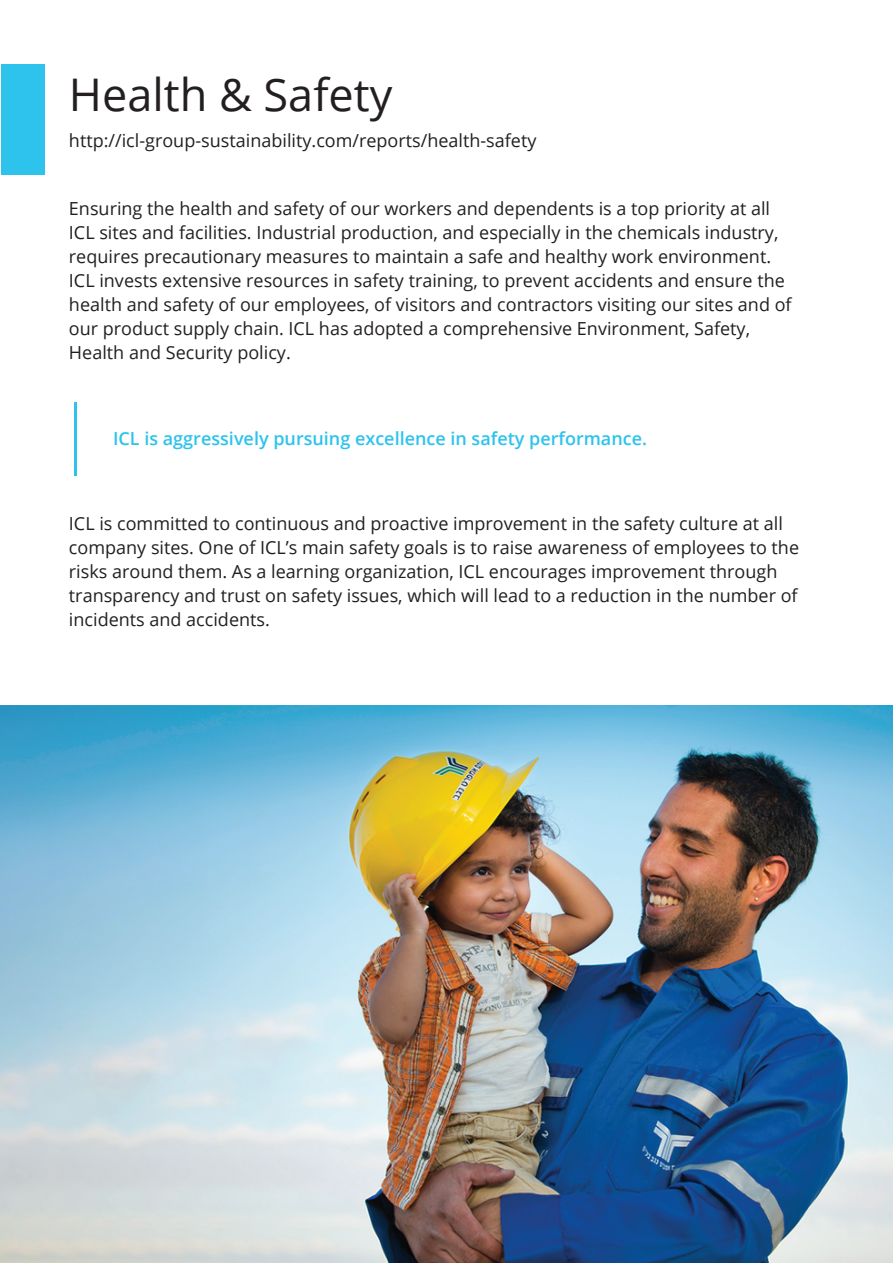
<style>
.page{position:relative;width:893px;height:1263px;background:#fff}
.page>*{position:absolute;margin:0;border:0;box-sizing:border-box;transform-origin:0 0}
.t1{font:45px "Open Sans";color:#231f20}
.t2{font:18px/24px "Open Sans";color:#231f20}
.t3{font:600 18px "Open Sans";color:#2dc3ec}
</style>
<div class="page">
<img style="left:0;top:705px;width:893px;height:558px">
<div style="left:1px;top:64px;width:44px;height:111px;background:#2dc3ec"></div>
<hr style="left:74px;top:402px;width:2px;height:74px;background:#2dc3ec">
<h1 class="t1" style="left:69px;top:64px;width:325px">Health &amp; Safety</h1>
<p class="t2" style="left:69px;top:128px;width:469px">http://icl-group-sustainability.com/reports/health-safety</p>
<p class="t2" style="left:69px;top:196px;width:724px">Ensuring the health and safety of our workers and dependents is a top priority at all ICL sites and facilities. Industrial production, and especially in the chemicals industry, requires precautionary measures to maintain a safe and healthy work environment.<br>ICL invests extensive resources in safety training, to prevent accidents and ensure the health and safety of our employees, of visitors and contractors visiting our sites and of our product supply chain. ICL has adopted a comprehensive Environment, Safety, Health and Security policy.</p>
<p class="t3" style="left:113px;top:426px;width:535px">ICL is aggressively pursuing excellence in safety performance.</p>
<p class="t2" style="left:69px;top:511px;width:732px">ICL is committed to continuous and proactive improvement in the safety culture at all company sites. One of ICL’s main safety goals is to raise awareness of employees to the risks around them. As a learning organization, ICL encourages improvement through transparency and trust on safety issues, which will lead to a reduction in the number of incidents and accidents.</p>
</div>
